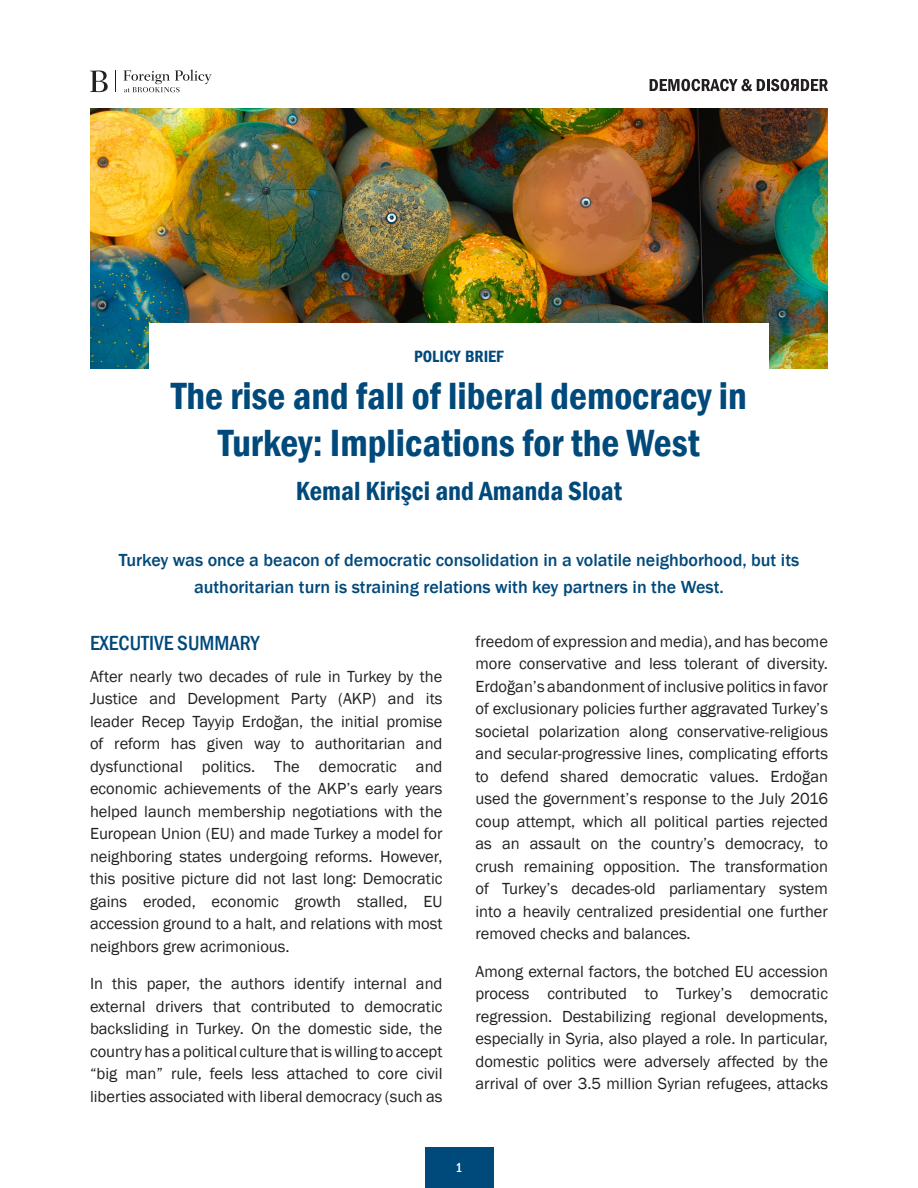
<style>
.page{position:relative;width:918px;height:1188px;background:#fff}
.page>*{position:absolute;margin:0;border:0;box-sizing:border-box;transform-origin:0 0}
.t1{font:600 condensed 39px/46.8px "Franklin Gothic";color:#00497b;text-align:center}
.t2{font:600 condensed 27px "Franklin Gothic";color:#00497b}
.Heading{font:500 condensed 21px "Franklin Gothic";color:#00497b}
.t3{font:500 18px/27px "Franklin Gothic";color:#00497b;text-align:center}
.t4{font:600 condensed 16.8px "Franklin Gothic";color:#00497b}
.Running_Text{font:16.5px/22.5px "Franklin Gothic";color:#231f20;text-align:justify}
.t5{font:500 condensed 13.5px "Franklin Gothic";color:#fff}
</style>
<div class="page">
<div style="left:425px;top:1147px;width:68px;height:41px;background:#00497b"></div>
<img style="left:90px;top:108px;width:738px;height:261px">
<svg style="left:124px;top:70px;width:88px;height:22px"></svg>
<svg style="left:115px;top:70px;width:1px;height:22px"></svg>
<svg style="left:90px;top:71px;width:18px;height:21px"></svg>
<svg style="left:650px;top:79px;width:178px;height:12px"></svg>
<div style="left:149px;top:323px;width:620px;height:194px;background:#fff"></div>
<p class="t4" style="left:414px;top:345px;width:91px">POLICY BRIEF</p>
<h1 class="t1" style="left:171px;top:372px;width:577px">The rise and fall of liberal democracy in<br>Turkey: Implications for the West</h1>
<h2 class="t2" style="left:296px;top:473px;width:328px">Kemal Kirişci and Amanda Sloat</h2>
<p class="t3" style="left:119px;top:547px;width:682px">Turkey was once a beacon of democratic consolidation in a volatile neighborhood, but its authoritarian turn is straining relations with key partners in the West.</p>
<p class="Heading" style="left:90px;top:629px;width:171px">EXECUTIVE SUMMARY</p>
<p class="Running_Text" style="left:90px;top:665px;width:354px">After nearly two decades of rule in Turkey by the Justice and Development Party (AKP) and its leader Recep Tayyip Erdoğan, the initial promise of reform has given way to authoritarian and dysfunctional politics. The democratic and economic achievements of the AKP’s early years helped launch membership negotiations with the European Union (EU) and made Turkey a model for neighboring states undergoing reforms. However, this positive picture did not last long: Democratic gains eroded, economic growth stalled, EU accession ground to a halt, and relations with most neighbors grew acrimonious.</p>
<p class="Running_Text" style="left:90px;top:973px;width:354px">In this paper, the authors identify internal and external drivers that contributed to democratic backsliding in Turkey. On the domestic side, the country has a political culture that is willing to accept “big man” rule, feels less attached to core civil liberties associated with liberal democracy (such as</p>
<p class="Running_Text" style="left:476px;top:631px;width:354px">freedom of expression and media), and has become more conservative and less tolerant of diversity.<br>Erdoğan’s abandonment of inclusive politics in favor of exclusionary policies further aggravated Turkey’s societal polarization along conservative-religious and secular-progressive lines, complicating efforts to defend shared democratic values. Erdoğan used the government’s response to the July 2016 coup attempt, which all political parties rejected as an assault on the country’s democracy, to crush remaining opposition. The transformation of Turkey’s decades-old parliamentary system into a heavily centralized presidential one further removed checks and balances.</p>
<p class="Running_Text" style="left:476px;top:961px;width:354px">Among external factors, the botched EU accession process contributed to Turkey’s democratic regression. Destabilizing regional developments, especially in Syria, also played a role. In particular, domestic politics were adversely affected by the arrival of over 3.5 million Syrian refugees, attacks</p>
<p class="t5" style="left:456px;top:1158px;width:8px">1</p>
</div>
